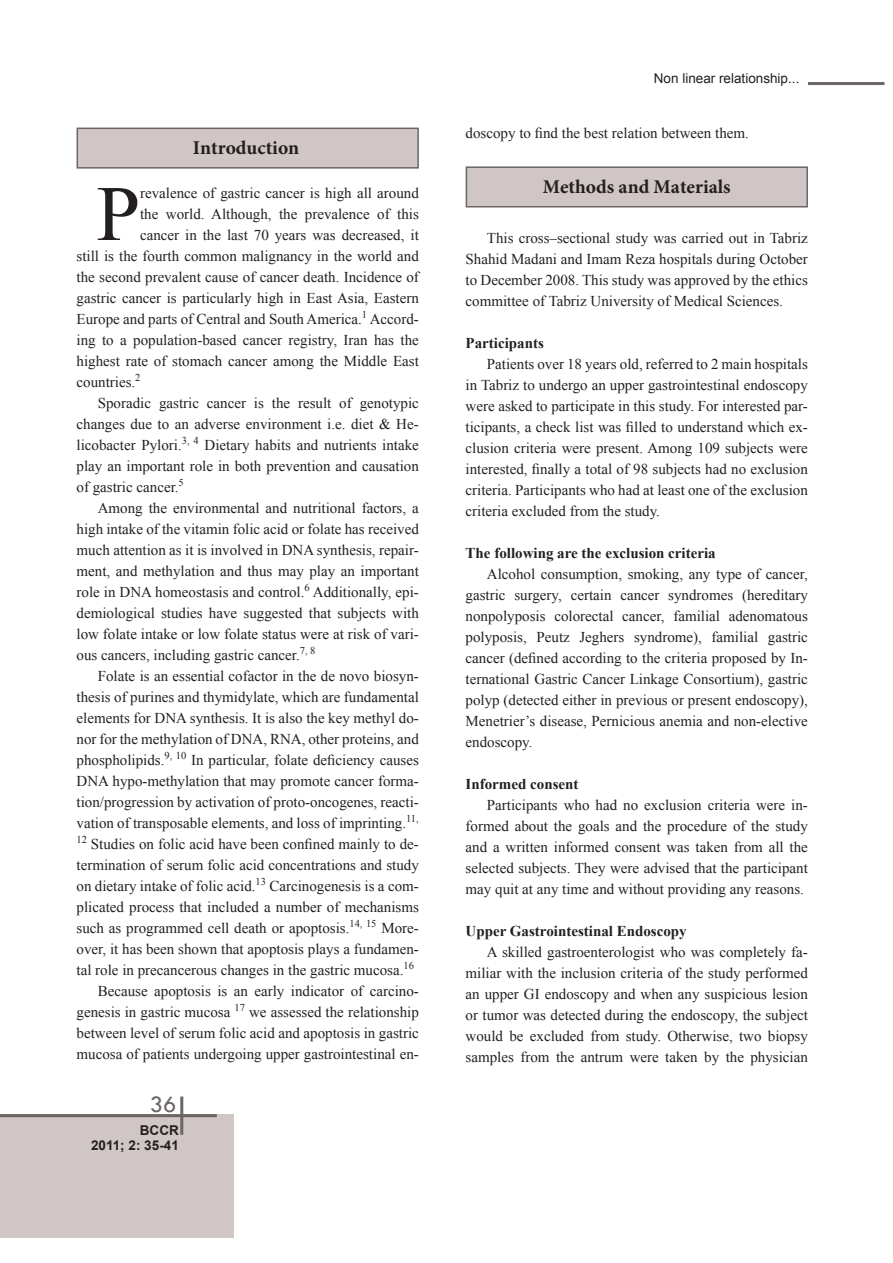
<style>
.page{position:relative;width:893px;height:1263px;background:#fff}
.page>*{position:absolute;margin:0;border:0;box-sizing:border-box;transform-origin:0 0}
.متن_اصلی{font:78.45px "Times New Roman";color:#231f20}
.t1{font:24px "Tw Cen";color:#6b6565}
.متن_اصلی-2{font:700 19.5px "Minion Pro";color:#231f20}
.متن_اصلی-3{font:15px/21px "Times New Roman";color:#231f20;text-align:justify}
.متن_اصلی-4{font:700 15px "Times New Roman";color:#231f20}
.onvane_article{font:13.5px "Arial";color:#231f20}
.t2{font:700 13.5px "Arial";color:#231f20}
</style>
<div class="page">
<div style="left:0;top:1114px;width:234px;height:123px;background:#cfc6c5"></div>
<hr style="left:0;top:1114px;width:217px;height:3px;background:#6b6565">
<hr style="left:808px;top:82px;width:76px;height:3px;background:#6b6565">
<hr style="left:180px;top:1096px;width:3px;height:39px;background:#6b6565">
<div style="left:77px;top:128px;width:342px;height:41px;background:#cfc6c5;border:2px solid #6b6565"></div>
<div style="left:466px;top:166px;width:342px;height:41px;background:#cfc6c5;border:2px solid #6b6565"></div>
<p class="متن_اصلی-2" style="left:193px;top:134px;width:108px">Introduction</p>
<p class="متن_اصلی" style="left:96px;top:161px;width:45px">P</p>
<p class="متن_اصلی-3" style="left:140px;top:182px;width:280px">revalence of gastric cancer is high all around</p>
<p class="متن_اصلی-3" style="left:140px;top:203px;width:280px">the world. Although, the prevalence of this</p>
<p class="متن_اصلی-3" style="left:140px;top:224px;width:280px">cancer in the last 70 years was decreased, it</p>
<p class="متن_اصلی-3" style="left:77px;top:245px;width:344px">still is the fourth common malignancy in the world and</p>
<p class="متن_اصلی-3" style="left:77px;top:266px;width:344px">the second prevalent cause of cancer death. Incidence of</p>
<p class="متن_اصلی-3" style="left:77px;top:287px;width:344px">gastric cancer is particularly high in East Asia, Eastern</p>
<p class="متن_اصلی-3" style="left:77px;top:308px;width:344px">Europe and parts of Central and South America.<sup>1</sup> Accord-</p>
<p class="متن_اصلی-3" style="left:77px;top:329px;width:344px">ing to a population-based cancer registry, Iran has the</p>
<p class="متن_اصلی-3" style="left:77px;top:350px;width:344px">highest rate of stomach cancer among the Middle East</p>
<p class="متن_اصلی-3" style="left:77px;top:371px;width:65px">countries.<sup>2</sup></p>
<p class="متن_اصلی-3" style="left:77px;top:392px;width:344px;text-indent:21px">Sporadic gastric cancer is the result of genotypic changes due to an adverse environment i.e. diet &amp; He&shy;licobacter Pylori.<sup>3,</sup> <sup>4</sup> Dietary habits and nutrients intake play an important role in both prevention and causation of gastric cancer.<sup>5</sup></p>
<p class="متن_اصلی-3" style="left:77px;top:497px;width:344px;text-indent:21px">Among the environmental and nutritional factors, a high intake of the vitamin folic acid or folate has received much attention as it is involved in DNA synthesis, repair&shy;ment, and methylation and thus may play an important role in DNA homeostasis and control.<sup>6</sup> Additionally, epi&shy;demiological studies have suggested that subjects with low folate intake or low folate status were at risk of vari&shy;ous cancers, including gastric cancer.<sup>7,</sup> <sup>8</sup></p>
<p class="متن_اصلی-3" style="left:77px;top:665px;width:344px;text-indent:21px">Folate is an essential cofactor in the de novo biosyn&shy;thesis of purines and thymidylate, which are fundamental elements for DNA synthesis. It is also the key methyl do&shy;nor for the methylation of DNA, RNA, other proteins, and phospholipids.<sup>9,</sup> <sup>10</sup> In particular, folate deficiency causes DNA hypo-methylation that may promote cancer forma&shy;tion/progression by activation of proto-oncogenes, reacti&shy;vation of transposable elements, and loss of imprinting.<sup>11, 12</sup> Studies on folic acid have been confined mainly to de&shy;termination of serum folic acid concentrations and study on dietary intake of folic acid.<sup>13</sup> Carcinogenesis is a com&shy;plicated process that included a number of mechanisms such as programmed cell death or apoptosis.<sup>14,</sup> <sup>15</sup> More&shy;over, it has been shown that apoptosis plays a fundamen&shy;tal role in precancerous changes in the gastric mucosa.<sup>16</sup></p>
<p class="متن_اصلی-3" style="left:77px;top:980px;width:344px;text-indent:21px">Because apoptosis is an early indicator of carcino&shy;genesis in gastric mucosa <sup>17</sup> we assessed the relationship between level of serum folic acid and apoptosis in gastric mucosa of patients undergoing upper gastrointestinal en-</p>
<p class="t1" style="left:150px;top:1090px;width:28px">36</p>
<p class="t2" style="left:140px;top:1121px;width:40px">BCCR</p>
<p class="t2" style="left:91px;top:1136px;width:89px">2011; 2: 35-41</p>
<p class="onvane_article" style="left:654px;top:70px;width:147px">Non linear relationship...</p>
<p class="متن_اصلی-3" style="left:466px;top:122px;width:285px">doscopy to find the best relation between them.</p>
<p class="متن_اصلی-2" style="left:543px;top:173px;width:189px">Methods and Materials</p>
<p class="متن_اصلی-3" style="left:466px;top:227px;width:344px;text-indent:21px">This cross–sectional study was carried out in Tabriz Shahid Madani and Imam Reza hospitals during October to December 2008. This study was approved by the ethics committee of Tabriz University of Medical Sciences.</p>
<p class="متن_اصلی-4" style="left:466px;top:333px;width:80px">Participants</p>
<p class="متن_اصلی-3" style="left:466px;top:353px;width:344px;text-indent:21px">Patients over 18 years old, referred to 2 main hospitals in Tabriz to undergo an upper gastrointestinal endoscopy were asked to participate in this study. For interested par&shy;ticipants, a check list was filled to understand which ex&shy;clusion criteria were present. Among 109 subjects were interested, finally a total of 98 subjects had no exclusion criteria. Participants who had at least one of the exclusion criteria excluded from the study.</p>
<p class="متن_اصلی-4" style="left:466px;top:543px;width:252px">The following are the exclusion criteria</p>
<p class="متن_اصلی-3" style="left:466px;top:563px;width:344px;text-indent:21px">Alcohol consumption, smoking, any type of cancer, gastric surgery, certain cancer syndromes (hereditary nonpolyposis colorectal cancer, familial adenomatous polyposis, Peutz Jeghers syndrome), familial gastric cancer (defined according to the criteria proposed by In&shy;ternational Gastric Cancer Linkage Consortium), gastric polyp (detected either in previous or present endoscopy), Menetrier’s disease, Pernicious anemia and non-elective endoscopy.</p>
<p class="متن_اصلی-4" style="left:466px;top:774px;width:114px">Informed consent</p>
<p class="متن_اصلی-3" style="left:466px;top:794px;width:344px;text-indent:21px">Participants who had no exclusion criteria were in&shy;formed about the goals and the procedure of the study and a written informed consent was taken from all the selected subjects. They were advised that the participant may quit at any time and without providing any reasons.</p>
<p class="متن_اصلی-4" style="left:466px;top:921px;width:223px">Upper Gastrointestinal Endoscopy</p>
<p class="متن_اصلی-3" style="left:466px;top:941px;width:344px;text-indent:21px">A skilled gastroenterologist who was completely fa&shy;miliar with the inclusion criteria of the study performed an upper GI endoscopy and when any suspicious lesion or tumor was detected during the endoscopy, the subject would be excluded from study. Otherwise, two biopsy samples from the antrum were taken by the physician</p>
</div>
